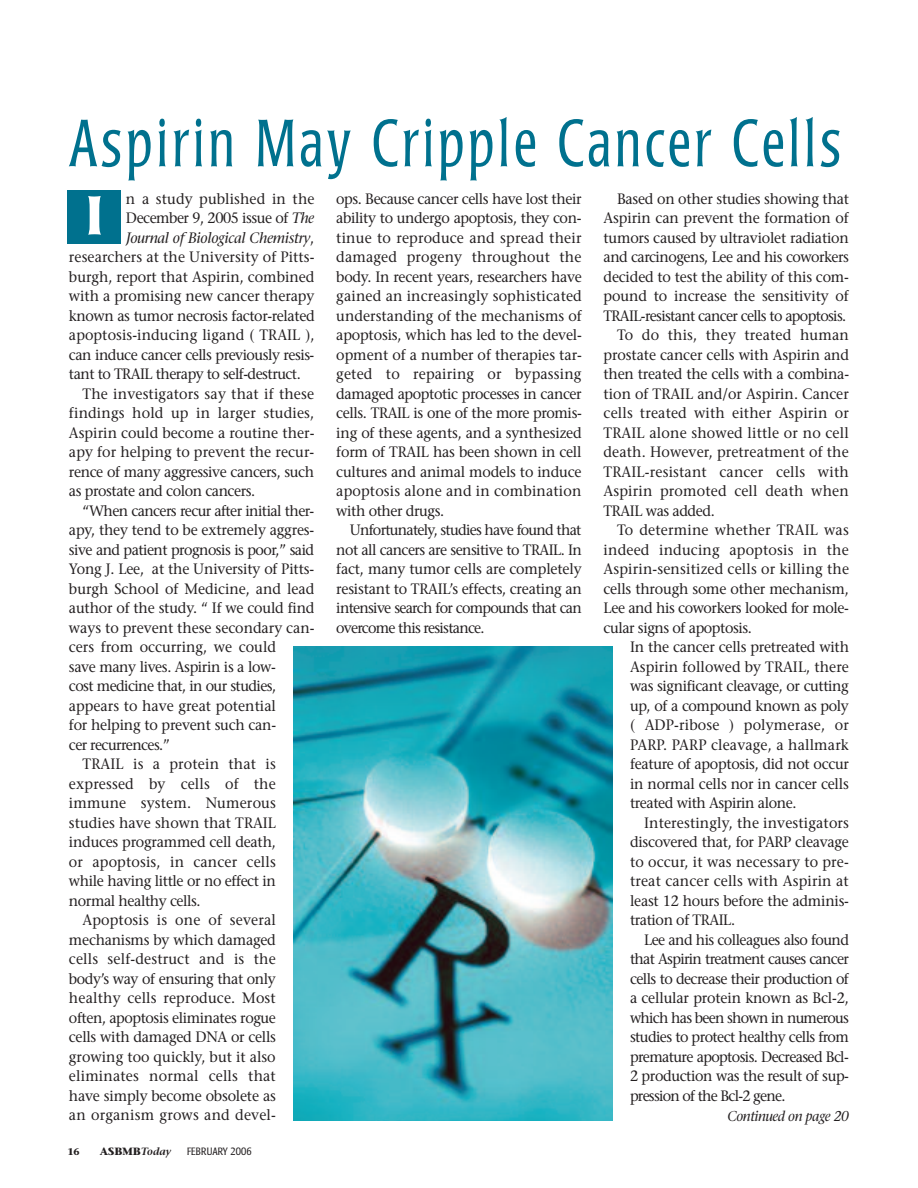
<style>
.page{position:relative;width:918px;height:1188px;background:#fff}
.page>*{position:absolute;margin:0;border:0;box-sizing:border-box;transform-origin:0 0}
.t1{font:300 condensed 66px "Poppl Laudatio";letter-spacing:.075em;color:#00718e;scale:.85 1}
.t2{font:500 54px "Poppl Laudatio";color:#fff;scale:1.1 1}
.t3{font:15px/19.5px "Stone Serif";letter-spacing:-.015em;color:#231f20;text-align:justify;scale:.95 1}
.t4{font:15px "Stone Serif";letter-spacing:.01em;color:#231f20;scale:.95 1}
.t5{font:15px "Stone Serif";letter-spacing:-.04em;color:#231f20;scale:.95 1}
.t6{font:15px "Stone Serif";letter-spacing:.005em;color:#231f20;scale:.95 1}
.t7{font:15px "Stone Serif";letter-spacing:-.035em;color:#231f20;scale:.95 1}
.t8{font:15px "Stone Serif";letter-spacing:-.05em;color:#231f20;scale:.95 1}
.t9{font:15px "Stone Serif";letter-spacing:-.045em;color:#231f20;scale:.95 1}
.t10{font:italic 15px "Stone Serif";letter-spacing:-.02em;color:#231f20;scale:.95 1}
.t11{font:italic 14.25px "Stone Serif";letter-spacing:-.03em;color:#231f20;scale:.95 1}
.t12{font:300 condensed 10.5px "Poppl Laudatio";letter-spacing:.02em;color:#231f20}
.t13{font:700 10.5px "Stone Serif";color:#231f20}
.t14{font:700 9.75px "Stone Serif";color:#231f20}
.s1{font-style:italic}
.s2{font-style:normal}
.s3{font-weight:600;font-style:italic}
</style>
<div class="page">
<div style="left:68px;top:190px;width:54px;height:54px;background:#00718e"></div>
<img style="left:294px;top:646px;width:318px;height:474px">
<h1 class="t1" style="left:69px;top:117px;width:910px">Aspirin May Cripple Cancer Cells</h1>
<p class="t6" style="left:126px;top:193px;width:200px">n a study published in the</p>
<p class="t7" style="left:126px;top:212px;width:200px">December 9, 2005 issue of <span class="s1">The</span></p>
<p class="t10" style="left:126px;top:232px;width:200px">Journal of Biological Chemistry<span class="s2">,</span></p>
<p class="t6" style="left:69px;top:251px;width:260px">researchers at the University of Pitts-</p>
<p class="t3" style="left:69px;top:269px;width:260px">burgh, report that Aspirin, combined</p>
<p class="t3" style="left:69px;top:288px;width:260px">with a promising new cancer therapy</p>
<p class="t3" style="left:69px;top:308px;width:260px">known as tumor necrosis factor-related</p>
<p class="t6" style="left:69px;top:329px;width:260px">apoptosis-inducing ligand ( TRAIL ),</p>
<p class="t7" style="left:69px;top:349px;width:260px">can induce cancer cells previously resis-</p>
<p class="t7" style="left:69px;top:368px;width:246px">tant to TRAIL therapy to self-destruct.</p>
<p class="t4" style="left:82px;top:388px;width:245px">The investigators say that if these</p>
<p class="t4" style="left:69px;top:407px;width:260px">findings hold up in larger studies,</p>
<p class="t3" style="left:69px;top:425px;width:260px">Aspirin could become a routine ther-</p>
<p class="t6" style="left:69px;top:446px;width:260px">apy for helping to prevent the recur-</p>
<p class="t3" style="left:69px;top:464px;width:260px">rence of many aggressive cancers, such</p>
<p class="t3" style="left:69px;top:483px;width:198px">as prostate and colon cancers.</p>
<p class="t5" style="left:82px;top:505px;width:246px">“When cancers recur after initial ther-</p>
<p class="t3" style="left:69px;top:522px;width:260px">apy, they tend to be extremely aggres-</p>
<p class="t7" style="left:69px;top:544px;width:260px">sive and patient prognosis is poor,” said</p>
<p class="t3" style="left:69px;top:561px;width:260px">Yong J. Lee, at the University of Pitts-</p>
<p class="t3" style="left:69px;top:581px;width:260px">burgh School of Medicine, and lead</p>
<p class="t3" style="left:69px;top:600px;width:260px">author of the study. “ If we could find</p>
<p class="t3" style="left:69px;top:620px;width:260px">ways to prevent these secondary can-</p>
<p class="t3" style="left:69px;top:639px;width:219px">cers from occurring, we could</p>
<p class="t3" style="left:69px;top:659px;width:219px">save many lives. Aspirin is a low-</p>
<p class="t5" style="left:69px;top:680px;width:220px">cost medicine that, in our studies,</p>
<p class="t3" style="left:69px;top:698px;width:219px">appears to have great potential</p>
<p class="t3" style="left:69px;top:717px;width:220px">for helping to prevent such can-</p>
<p class="t5" style="left:69px;top:739px;width:108px">cer recurrences.”</p>
<p class="t4" style="left:82px;top:758px;width:205px">TRAIL is a protein that is</p>
<p class="t4" style="left:69px;top:778px;width:219px">expressed by cells of the</p>
<p class="t4" style="left:69px;top:797px;width:219px">immune system. Numerous</p>
<p class="t6" style="left:69px;top:817px;width:219px">studies have shown that TRAIL</p>
<p class="t3" style="left:69px;top:834px;width:219px">induces programmed cell death,</p>
<p class="t4" style="left:69px;top:856px;width:219px">or apoptosis, in cancer cells</p>
<p class="t3" style="left:69px;top:873px;width:219px">while having little or no effect in</p>
<p class="t3" style="left:69px;top:893px;width:140px">normal healthy cells.</p>
<p class="t4" style="left:82px;top:914px;width:205px">Apoptosis is one of several</p>
<p class="t3" style="left:69px;top:932px;width:219px">mechanisms by which damaged</p>
<p class="t4" style="left:69px;top:953px;width:219px">cells self-destruct and is the</p>
<p class="t3" style="left:69px;top:971px;width:219px">body’s way of ensuring that only</p>
<p class="t4" style="left:69px;top:992px;width:219px">healthy cells reproduce. Most</p>
<p class="t3" style="left:69px;top:1010px;width:219px">often, apoptosis eliminates rogue</p>
<p class="t3" style="left:69px;top:1029px;width:219px">cells with damaged DNA or cells</p>
<p class="t3" style="left:69px;top:1049px;width:219px">growing too quickly, but it also</p>
<p class="t4" style="left:69px;top:1070px;width:219px">eliminates normal cells that</p>
<p class="t3" style="left:69px;top:1088px;width:219px">have simply become obsolete as</p>
<p class="t4" style="left:69px;top:1109px;width:219px">an organism grows and devel-</p>
<h2 class="t2" style="left:85px;top:194px;width:18px">I</h2>
<p class="t14" style="left:68px;top:1148px;width:14px">16</p>
<p class="t13" style="left:100px;top:1148px;width:73px">ASBMB<span class="s3">Today</span></p>
<p class="t12" style="left:187px;top:1148px;width:66px">FEBRUARY 2006</p>
<p class="t3" style="left:336px;top:191px;width:260px">ops. Because cancer cells have lost their ability to undergo apoptosis, they con&shy;tinue to reproduce and spread their damaged progeny throughout the body. In recent years, researchers have gained an increasingly sophisticated understanding of the mechanisms of apoptosis, which has led to the devel&shy;opment of a number of therapies tar&shy;geted to repairing or bypassing damaged apoptotic processes in cancer cells. TRAIL is one of the more promis&shy;ing of these agents, and a synthesized form of TRAIL has been shown in cell cultures and animal models to induce apoptosis alone and in combination with other drugs.</p>
<p class="t3" style="left:336px;top:522px;width:260px;text-indent:14px">Unfortunately, studies have found that not all cancers are sensitive to TRAIL. In fact, many tumor cells are completely resistant to TRAIL’s effects, creating an intensive search for compounds that can overcome this resistance.</p>
<p class="t3" style="left:617px;top:191px;width:246px">Based on other studies showing that</p>
<p class="t3" style="left:604px;top:210px;width:260px">Aspirin can prevent the formation of</p>
<p class="t3" style="left:604px;top:230px;width:260px">tumors caused by ultraviolet radiation</p>
<p class="t7" style="left:604px;top:251px;width:260px">and carcinogens, Lee and his coworkers</p>
<p class="t3" style="left:604px;top:269px;width:260px">decided to test the ability of this com-</p>
<p class="t3" style="left:604px;top:288px;width:260px">pound to increase the sensitivity of</p>
<p class="t9" style="left:604px;top:310px;width:257px">TRAIL-resistant cancer cells to apoptosis.</p>
<p class="t4" style="left:617px;top:329px;width:245px">To do this, they treated human</p>
<p class="t3" style="left:604px;top:347px;width:260px">prostate cancer cells with Aspirin and</p>
<p class="t3" style="left:604px;top:366px;width:260px">then treated the cells with a combina-</p>
<p class="t3" style="left:604px;top:386px;width:260px">tion of TRAIL and/or Aspirin. Cancer</p>
<p class="t4" style="left:604px;top:407px;width:260px">cells treated with either Aspirin or</p>
<p class="t4" style="left:604px;top:427px;width:260px">TRAIL alone showed little or no cell</p>
<p class="t4" style="left:604px;top:446px;width:260px">death. However, pretreatment of the</p>
<p class="t4" style="left:604px;top:466px;width:260px">TRAIL-resistant cancer cells with</p>
<p class="t4" style="left:604px;top:485px;width:260px">Aspirin promoted cell death when</p>
<p class="t3" style="left:604px;top:503px;width:119px">TRAIL was added.</p>
<p class="t4" style="left:617px;top:524px;width:245px">To determine whether TRAIL was</p>
<p class="t4" style="left:604px;top:544px;width:260px">indeed inducing apoptosis in the</p>
<p class="t4" style="left:604px;top:563px;width:260px">Aspirin-sensitized cells or killing the</p>
<p class="t3" style="left:604px;top:581px;width:260px">cells through some other mechanism,</p>
<p class="t3" style="left:604px;top:600px;width:260px">Lee and his coworkers looked for mole-</p>
<p class="t3" style="left:604px;top:620px;width:158px">cular signs of apoptosis.</p>
<p class="t3" style="left:630px;top:639px;width:232px">In the cancer cells pretreated with</p>
<p class="t6" style="left:630px;top:661px;width:232px">Aspirin followed by TRAIL, there</p>
<p class="t3" style="left:630px;top:678px;width:232px">was significant cleavage, or cutting</p>
<p class="t3" style="left:630px;top:698px;width:232px">up, of a compound known as poly</p>
<p class="t4" style="left:630px;top:719px;width:232px">( ADP-ribose ) polymerase, or</p>
<p class="t4" style="left:630px;top:739px;width:232px">PARP. PARP cleavage, a hallmark</p>
<p class="t3" style="left:630px;top:756px;width:232px">feature of apoptosis, did not occur</p>
<p class="t3" style="left:630px;top:776px;width:232px">in normal cells nor in cancer cells</p>
<p class="t3" style="left:630px;top:795px;width:177px">treated with Aspirin alone.</p>
<p class="t4" style="left:644px;top:817px;width:217px">Interestingly, the investigators</p>
<p class="t3" style="left:630px;top:834px;width:232px">discovered that, for PARP cleavage</p>
<p class="t4" style="left:630px;top:856px;width:232px">to occur, it was necessary to pre-</p>
<p class="t4" style="left:630px;top:875px;width:232px">treat cancer cells with Aspirin at</p>
<p class="t3" style="left:630px;top:893px;width:232px">least 12 hours before the adminis-</p>
<p class="t3" style="left:630px;top:912px;width:112px">tration of TRAIL.</p>
<p class="t5" style="left:644px;top:934px;width:217px">Lee and his colleagues also found</p>
<p class="t8" style="left:630px;top:953px;width:232px">that Aspirin treatment causes cancer</p>
<p class="t5" style="left:630px;top:973px;width:232px">cells to decrease their production of</p>
<p class="t3" style="left:630px;top:990px;width:232px">a cellular protein known as Bcl-2,</p>
<p class="t8" style="left:630px;top:1012px;width:232px">which has been shown in numerous</p>
<p class="t5" style="left:630px;top:1031px;width:232px">studies to protect healthy cells from</p>
<p class="t9" style="left:630px;top:1051px;width:232px">premature apoptosis. Decreased Bcl-</p>
<p class="t3" style="left:630px;top:1068px;width:232px">2 production was the result of sup-</p>
<p class="t8" style="left:630px;top:1090px;width:165px">pression of the Bcl-2 gene.</p>
<p class="t11" style="left:727px;top:1110px;width:129px">Continued on page 20</p>
</div>
